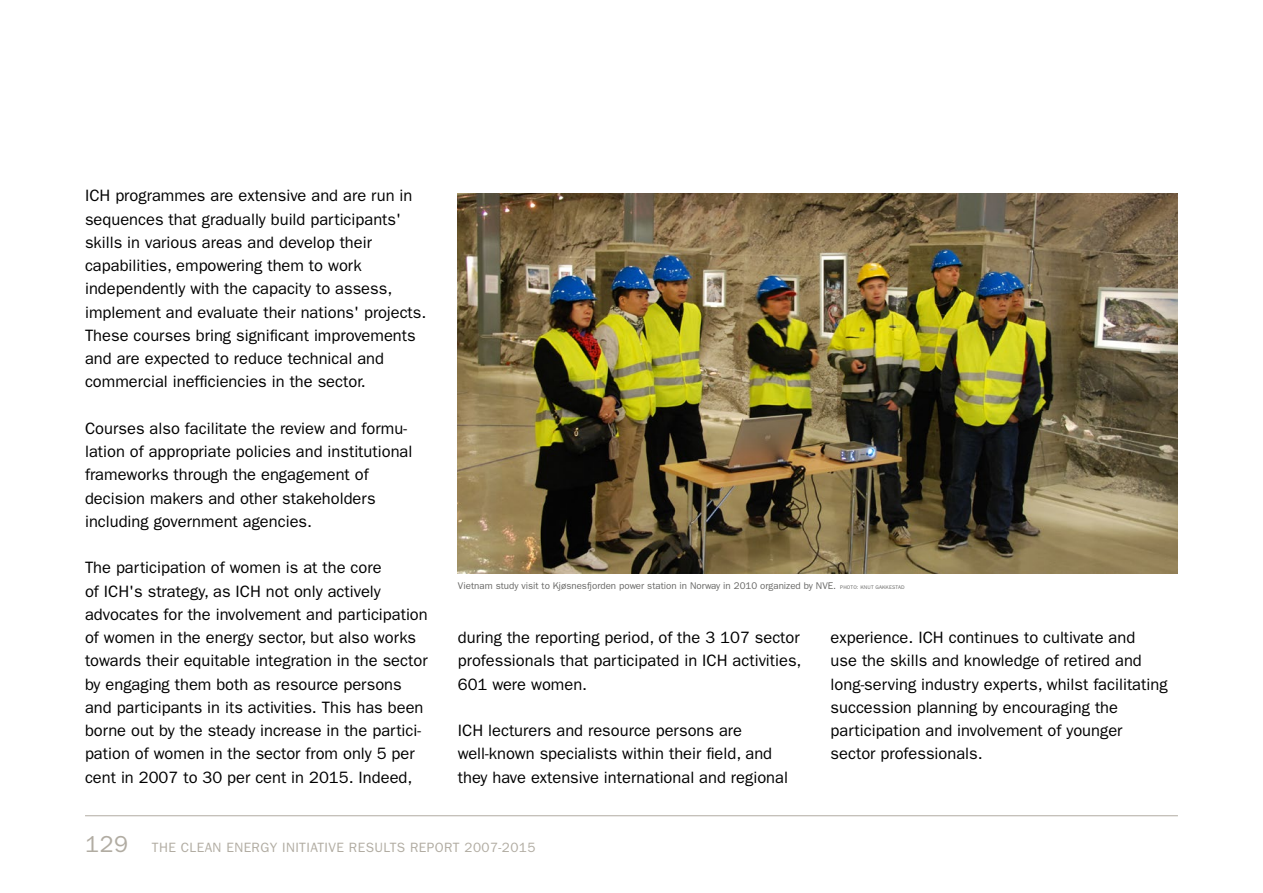
<style>
.page{position:relative;width:1263px;height:893px;background:#fff}
.page>*{position:absolute;margin:0;border:0;box-sizing:border-box;transform-origin:0 0}
.t1{font:16.5px/23.2px "ITC Franklin Gothic Std";color:#000}
.t2{font:13.5px "ITC Franklin Gothic Std";letter-spacing:.03em;color:#b1aca2}
.t3{font:9.75px "ITC Franklin Gothic Std";color:#686866}
.s1{font-size:5.25px}
.s2{font-size:23.25px}
</style>
<div class="page">
<img style="left:458px;top:193px;width:720px;height:380px">
<hr style="left:85px;top:815px;width:1093px;height:1px;background:#b1aca2">
<p class="t1" style="left:85px;top:184px;width:343px">ICH programmes are extensive and are run in sequences that gradually build participants' skills in various areas and develop their capabilities, empowering them to work independently with the capacity to assess, implement and evaluate their nations' projects.<br>These courses bring significant improvements and are expected to reduce technical and commercial inefficiencies in the sector.</p>
<p class="t1" style="left:85px;top:417px;width:329px">Courses also facilitate the review and formu&shy;lation of appropriate policies and institutional frameworks through the engagement of decision makers and other stakeholders including government agencies.</p>
<p class="t1" style="left:85px;top:556px;width:344px">The participation of women is at the core<br>of ICH's strategy, as ICH not only actively advocates for the involvement and participation of women in the energy sector, but also works towards their equitable integration in the sector by engaging them both as resource persons and participants in its activities. This has been borne out by the steady increase in the partici&shy;pation of women in the sector from only 5 per cent in 2007 to 30 per cent in 2015. Indeed,</p>
<p class="t3" style="left:458px;top:580px;width:448px">Vietnam study visit to Kjøsnesfjorden power station in Norway in 2010 organized by NVE. <span class="s1">PHOTO: KNUT GAKKESTAD</span></p>
<p class="t1" style="left:458px;top:626px;width:345px;text-align:justify">during the reporting period, of the 3 107 sector professionals that participated in ICH activities, 601 were women.</p>
<p class="t1" style="left:458px;top:719px;width:332px">ICH lecturers and resource persons are well-known specialists within their field, and they have extensive international and regional</p>
<p class="t1" style="left:831px;top:626px;width:338px">experience. ICH continues to cultivate and<br>use the skills and knowledge of retired and long-serving industry experts, whilst facilitating succession planning by encouraging the participation and involvement of younger sector professionals.</p>
<p class="t2" style="left:85px;top:839px;width:452px"><span class="s2">129</span> THE CLEAN ENERGY INITIATIVE RESULTS REPORT 2007-2015</p>
</div>
